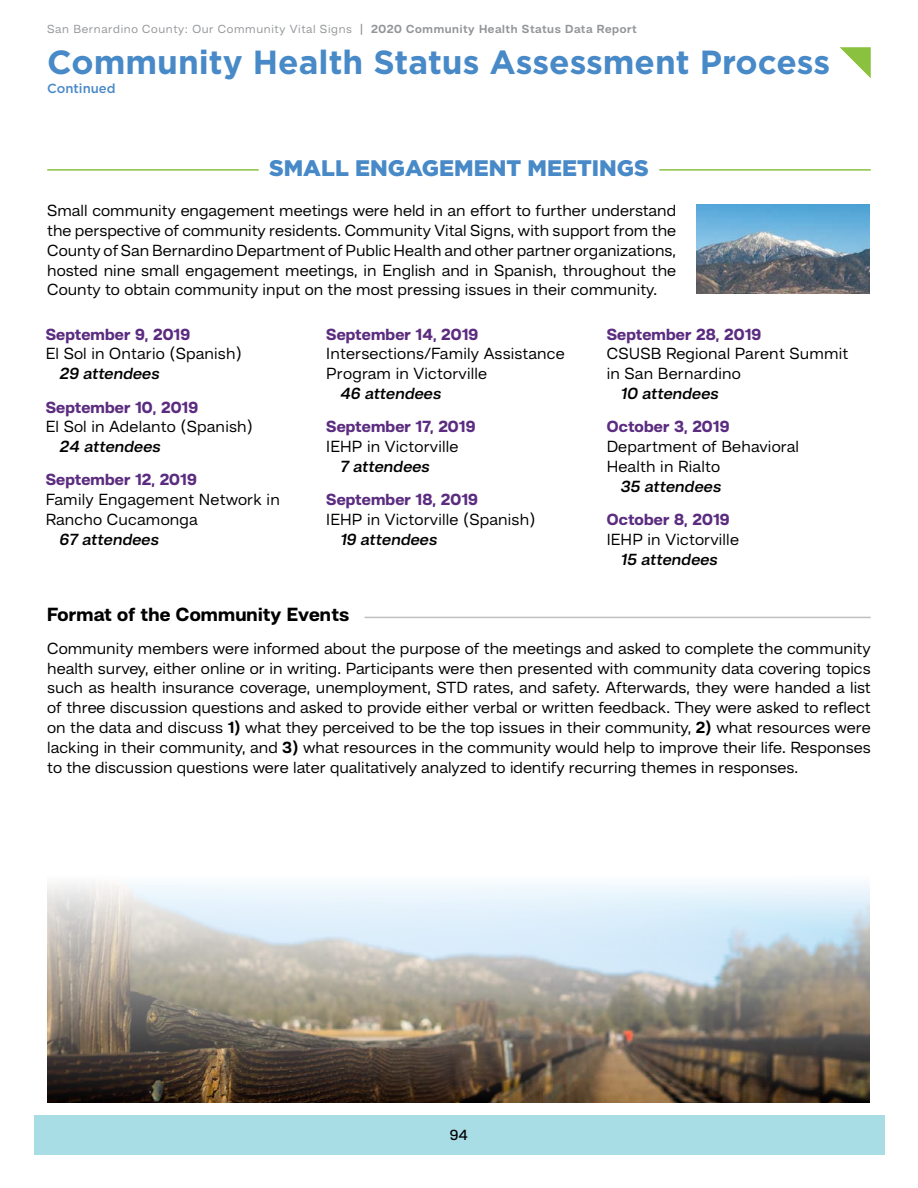
<style>
.page{position:relative;width:918px;height:1188px;background:#fff}
.page>*{position:absolute;margin:0;border:0;box-sizing:border-box;transform-origin:0 0}
.t1{font:700 33.45px "Gotham";color:#4889c8}
.t2{font:900 22.5px "Gotham";color:#4889c8}
.t3{font:800 19.5px "Hando";letter-spacing:.01em;color:#000}
.t4{font:16.5px/19.8px "Hando";letter-spacing:.01em;color:#000}
.t5{font:800 16.5px "Hando";letter-spacing:.01em;color:#5b2c80}
.t6{font:italic 600 16.5px "Hando";letter-spacing:.01em;color:#000}
.t7{font:500 15px "Hando";color:#000}
.t8{font:500 13.2px "Gotham";color:#4889c8}
.t9{font:12px "Hando";letter-spacing:.05em;color:#939598}
.s1{font-weight:500}
.s2{font-weight:700}
</style>
<div class="page">
<div style="left:34px;top:1115px;width:850px;height:40px;background:#a8dde6"></div>
<img style="left:696px;top:204px;width:173px;height:90px">
<hr style="left:47px;top:169px;width:212px;height:2px;background:#8ac13f">
<hr style="left:659px;top:169px;width:212px;height:2px;background:#8ac13f">
<svg style="left:840px;top:47px;width:31px;height:31px"></svg>
<hr style="left:364px;top:617px;width:507px;height:1px;background:#bfbfbf">
<img style="left:47px;top:884px;width:822px;height:219px">
<p class="t9" style="left:47px;top:21px;width:591px">San Bernardino County: Our Community Vital Signs <span class="s1">|</span> <span class="s2">2020 Community Health Status Data Report</span></p>
<h1 class="t1" style="left:47px;top:40px;width:784px">Community Health Status Assessment Process</h1>
<p class="t8" style="left:47px;top:80px;width:70px">Continued</p>
<h2 class="t2" style="left:269px;top:155px;width:381px">SMALL ENGAGEMENT MEETINGS</h2>
<p class="t4" style="left:47px;top:200px;width:631px;text-align:justify">Small community engagement meetings were held in an effort to further understand the perspective of community residents. Community Vital Signs, with support from the County of San Bernardino Department of Public Health and other partner organizations, hosted nine small engagement meetings, in English and in Spanish, throughout the County to obtain community input on the most pressing issues in their community.</p>
<p class="t5" style="left:46px;top:324px;width:146px">September 9, 2019</p>
<p class="t4" style="left:46px;top:344px;width:198px">El Sol in Ontario (Spanish)</p>
<p class="t6" style="left:59px;top:364px;width:101px">29 attendees</p>
<p class="t5" style="left:46px;top:397px;width:154px">September 10, 2019</p>
<p class="t4" style="left:46px;top:416px;width:209px">El Sol in Adelanto (Spanish)</p>
<p class="t6" style="left:59px;top:437px;width:102px">24 attendees</p>
<p class="t5" style="left:46px;top:470px;width:152px">September 12, 2019</p>
<p class="t4" style="left:46px;top:489px;width:236px">Family Engagement Network in<br>Rancho Cucamonga</p>
<p class="t6" style="left:59px;top:529px;width:101px">67 attendees</p>
<p class="t5" style="left:326px;top:324px;width:153px">September 14, 2019</p>
<p class="t4" style="left:326px;top:344px;width:240px">Intersections/Family Assistance<br>Program in Victorville</p>
<p class="t6" style="left:340px;top:383px;width:103px">46 attendees</p>
<p class="t5" style="left:326px;top:417px;width:151px">September 17, 2019</p>
<p class="t4" style="left:326px;top:436px;width:134px">IEHP in Victorville</p>
<p class="t6" style="left:340px;top:456px;width:91px">7 attendees</p>
<p class="t5" style="left:326px;top:490px;width:153px">September 18, 2019</p>
<p class="t4" style="left:326px;top:509px;width:211px">IEHP in Victorville (Spanish)</p>
<p class="t6" style="left:340px;top:529px;width:98px">19 attendees</p>
<p class="t5" style="left:607px;top:324px;width:156px">September 28, 2019</p>
<p class="t4" style="left:607px;top:344px;width:243px">CSUSB Regional Parent Summit in San Bernardino</p>
<p class="t6" style="left:620px;top:383px;width:100px">10 attendees</p>
<p class="t5" style="left:607px;top:417px;width:124px">October 3, 2019</p>
<p class="t4" style="left:607px;top:436px;width:194px">Department of Behavioral<br>Health in Rialto</p>
<p class="t6" style="left:620px;top:476px;width:102px">35 attendees</p>
<p class="t5" style="left:607px;top:509px;width:124px">October 8, 2019</p>
<p class="t4" style="left:607px;top:529px;width:134px">IEHP in Victorville</p>
<p class="t6" style="left:620px;top:549px;width:99px">15 attendees</p>
<p class="t3" style="left:47px;top:602px;width:304px">Format of the Community Events</p>
<p class="t4" style="left:47px;top:638px;width:825px;text-align:justify">Community members were informed about the purpose of the meetings and asked to complete the community health survey, either online or in writing. Participants were then presented with community data covering topics such as health insurance coverage, unemployment, STD rates, and safety. Afterwards, they were handed a list of three discussion questions and asked to provide either verbal or written feedback. They were asked to reflect on the data and discuss <span class="s2">1)</span> what they perceived to be the top issues in their community, <span class="s2">2)</span> what resources were lacking in their community, and <span class="s2">3)</span> what resources in the community would help to improve their life. Responses to the discussion questions were later qualitatively analyzed to identify recurring themes in responses.</p>
<p class="t7" style="left:450px;top:1126px;width:20px">94</p>
</div>
